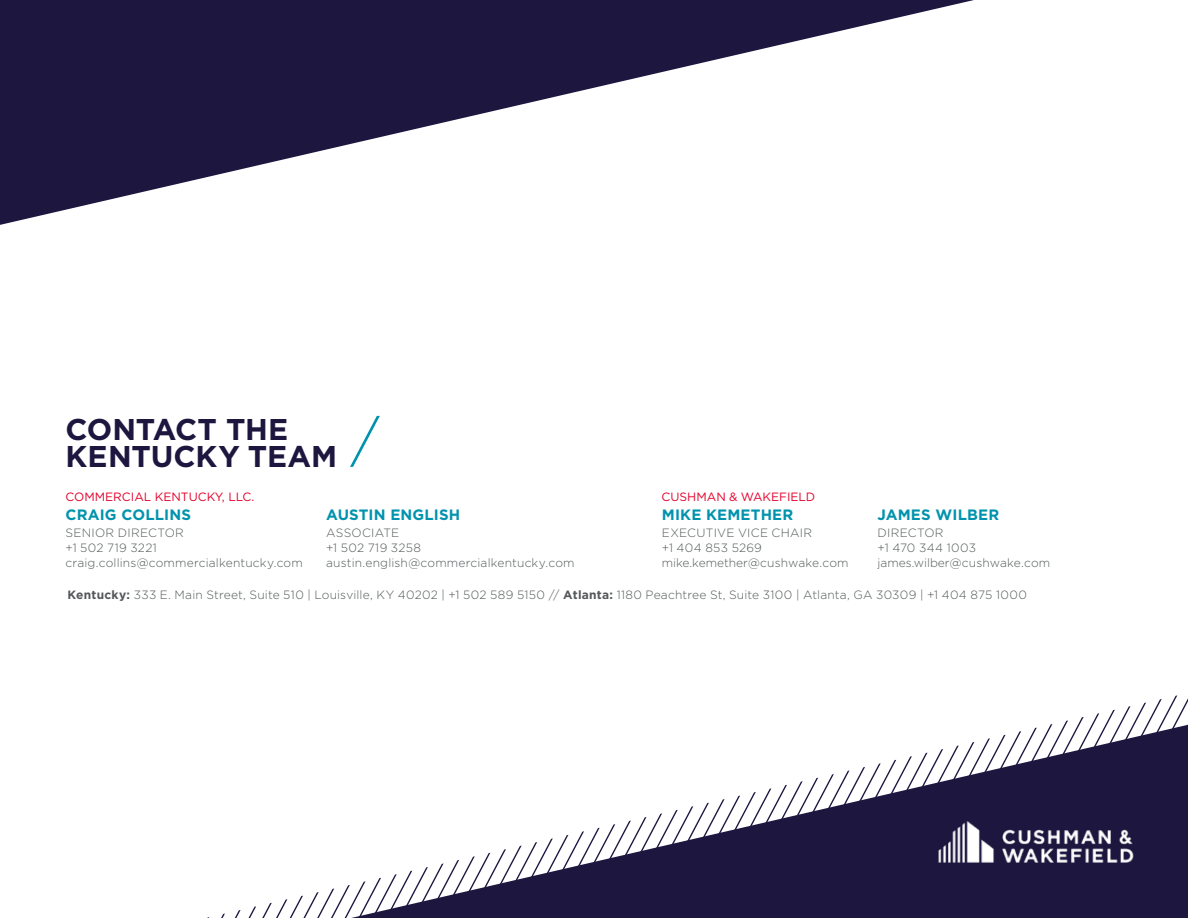
<style>
.page{position:relative;width:1188px;height:918px;background:#fff}
.page>*{position:absolute;margin:0;border:0;box-sizing:border-box;transform-origin:0 0}
.cwHEADING_LEVEL1{font:700 30px/27px "Gotham";letter-spacing:-.005em;color:#1d1740}
.Name_Small_2{font:700 15px "Gotham";letter-spacing:.01em;color:#0093ad}
.Name_Small{font:700 15px "Gotham";letter-spacing:.01em;color:#0093ad}
.small_title{font:300 12px "Gotham";letter-spacing:.015em;color:#545859}
.cwBROKER_TITLE{font:300 12px "Gotham";letter-spacing:.015em;color:#545859}
.cwRedHeader{font:12px "Gotham";color:#e4002b}
.s1{font-weight:700}
</style>
<div class="page">
<svg style="left:351px;top:725px;width:837px;height:193px"></svg>
<svg style="left:0;top:0;width:974px;height:225px"></svg>
<img style="left:938px;top:820px;width:196px;height:52px">
<svg style="left:350px;top:415px;width:30px;height:52px"></svg>
<p class="cwHEADING_LEVEL1" style="left:66px;top:415px;width:273px">CONTACT THE<br>KENTUCKY TEAM</p>
<p class="cwRedHeader" style="left:66px;top:489px;width:190px">COMMERCIAL KENTUCKY, LLC.</p>
<p class="cwRedHeader" style="left:662px;top:489px;width:155px">CUSHMAN &amp; WAKEFIELD</p>
<p class="Name_Small_2" style="left:66px;top:505px;width:127px">CRAIG COLLINS</p>
<p class="small_title" style="left:66px;top:525px;width:120px">SENIOR DIRECTOR</p>
<p class="small_title" style="left:66px;top:540px;width:93px">+1 502 719 3221</p>
<p class="small_title" style="left:66px;top:555px;width:239px">craig.collins@commercialkentucky.com</p>
<p class="Name_Small_2" style="left:326px;top:505px;width:136px">AUSTIN ENGLISH</p>
<p class="small_title" style="left:326px;top:525px;width:75px">ASSOCIATE</p>
<p class="small_title" style="left:326px;top:540px;width:96px">+1 502 719 3258</p>
<p class="small_title" style="left:326px;top:555px;width:250px">austin.english@commercialkentucky.com</p>
<p class="Name_Small" style="left:662px;top:505px;width:133px">MIKE KEMETHER</p>
<p class="small_title" style="left:662px;top:525px;width:152px">EXECUTIVE VICE CHAIR</p>
<p class="small_title" style="left:662px;top:540px;width:102px">+1 404 853 5269</p>
<p class="small_title" style="left:662px;top:555px;width:188px">mike.kemether@cushwake.com</p>
<p class="Name_Small" style="left:878px;top:505px;width:123px">JAMES WILBER</p>
<p class="small_title" style="left:878px;top:525px;width:68px">DIRECTOR</p>
<p class="small_title" style="left:878px;top:540px;width:100px">+1 470 344 1003</p>
<p class="small_title" style="left:878px;top:555px;width:174px">james.wilber@cushwake.com</p>
<p class="cwBROKER_TITLE" style="left:68px;top:587px;width:961px"><span class="s1">Kentucky:</span> 333 E. Main Street, Suite 510 | Louisville, KY 40202 | +1 502 589 5150 // <span class="s1">Atlanta:</span> 1180 Peachtree St, Suite 3100 | Atlanta, GA 30309 | +1 404 875 1000</p>
</div>
